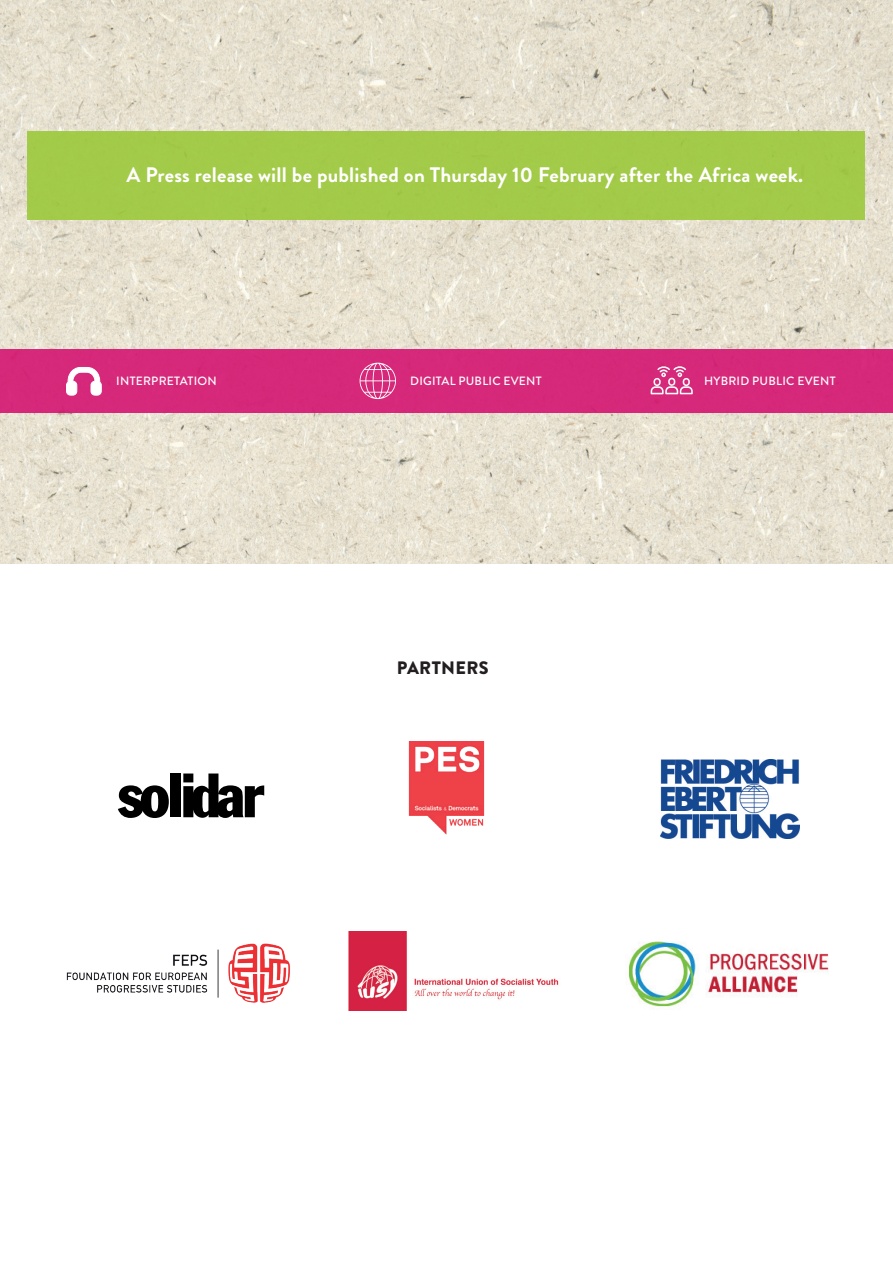
<style>
.page{position:relative;width:893px;height:1263px;background:#fff}
.page>*{position:absolute;margin:0;border:0;box-sizing:border-box;transform-origin:0 0}
.t1{font:700 21px "Brandon Grotesque";letter-spacing:.01em;color:#fff}
.t2{font:900 18px "Brandon Grotesque";letter-spacing:.02em;color:#231f20}
.t3{font:500 12px "Brandon Grotesque";letter-spacing:.02em;color:#fff}
</style>
<div class="page">
<img style="left:0;top:0;width:893px;height:563px">
<div style="left:28px;top:131px;width:837px;height:89px;background:#a3cb4a"></div>
<div style="left:0;top:349px;width:893px;height:63px;background:#d6297a"></div>
<svg style="left:66px;top:367px;width:35px;height:28px"></svg>
<svg style="left:360px;top:363px;width:36px;height:36px"></svg>
<svg style="left:651px;top:366px;width:42px;height:28px"></svg>
<img style="left:66px;top:943px;width:224px;height:60px">
<img style="left:409px;top:742px;width:75px;height:93px">
<img style="left:348px;top:932px;width:211px;height:78px">
<img style="left:629px;top:941px;width:200px;height:66px">
<img style="left:660px;top:759px;width:140px;height:80px">
<svg style="left:118px;top:785px;width:51px;height:33px"></svg>
<div style="left:171px;top:773px;width:10px;height:44px;background:#000"></div>
<svg style="left:183px;top:773px;width:81px;height:45px"></svg>
<p class="t1" style="left:126px;top:160px;width:678px">A Press release will be published on Thursday 10 February after the Africa week.</p>
<p class="t3" style="left:116px;top:372px;width:102px">INTERPRETATION</p>
<p class="t3" style="left:410px;top:372px;width:133px">DIGITAL PUBLIC EVENT</p>
<p class="t3" style="left:704px;top:372px;width:133px">HYBRID PUBLIC EVENT</p>
<p class="t2" style="left:397px;top:655px;width:93px">PARTNERS</p>
</div>
